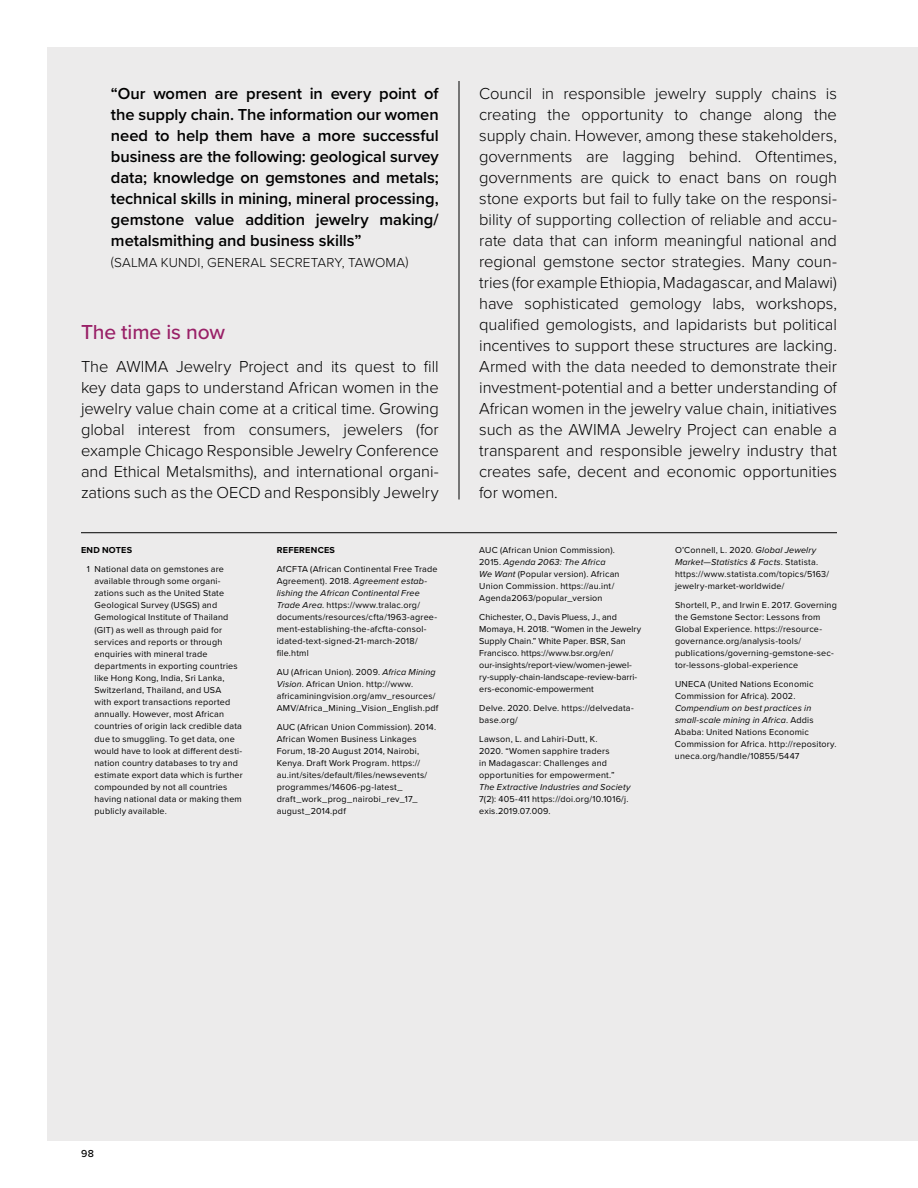
<style>
.page{position:relative;width:918px;height:1188px;background:#fff}
.page>*{position:absolute;margin:0;border:0;box-sizing:border-box;transform-origin:0 0}
.t1{font:500 21px "Proxima Nova";letter-spacing:-.01em;color:#992067}
.t2{font:300 16.5px/21px "Proxima Nova";letter-spacing:-.005em;color:#000;text-align:justify}
.t3{font:600 16.5px/21px "Proxima Nova";letter-spacing:-.005em;color:#000;text-align:justify}
.t4{font:300 13.5px "Proxima Nova";letter-spacing:.015em;color:#000}
.t5{font:500 10.5px "Proxima Nova";color:#000}
.t6{font:9px/12px "Proxima Nova";letter-spacing:.02em;color:#000}
.t7{font:italic 9px "Proxima Nova";letter-spacing:.02em;color:#000}
.t8{font:700 9px "Proxima Nova";letter-spacing:.03em;color:#000}
.s1{font-style:italic}
</style>
<div class="page">
<div style="left:47px;top:47px;width:871px;height:1094px;background:#ecebeb"></div>
<hr style="left:459px;top:81px;width:1px;height:419px;background:#000">
<hr style="left:81px;top:532px;width:756px;height:1px;background:#000">
<hr style="left:917px;top:47px;width:1px;height:1094px;background:#53585f">
<p class="t3" style="left:111px;top:82px;width:329px">“Our women are present in every point of the supply chain. The information our women need to help them have a more successful business are the following: geological survey data; knowledge on gemstones and metals; technical skills in mining, mineral processing, gemstone value addition jewelry making/ metalsmithing and business skills”</p>
<h3 class="t4" style="left:111px;top:252px;width:299px">(SALMA KUNDI, GENERAL SECRETARY, TAWOMA)</h3>
<h1 class="t1" style="left:81px;top:316px;width:146px">The time is now</h1>
<p class="t2" style="left:81px;top:355px;width:359px">The AWIMA Jewelry Project and its quest to fill key data gaps to understand African women in the jewelry value chain come at a critical time. Growing global interest from consumers, jewelers (for example Chicago Responsible Jewelry Conference and Ethical Metalsmiths), and international organi&shy;zations such as the OECD and Responsibly Jewelry</p>
<p class="t8" style="left:81px;top:543px;width:53px">END NOTES</p>
<p class="t6" style="left:94px;top:563px;width:150px;text-indent:-8px">1 National data on gemstones are available through some organi&shy;zations such as the United State Geological Survey (USGS) and Gemological Institute of Thailand (GIT) as well as through paid for services and reports or through enquiries with mineral trade departments in exporting countries like Hong Kong, India, Sri Lanka, Switzerland, Thailand, and USA<br>with export transactions reported annually. However, most African countries of origin lack credible data due to smuggling. To get data, one would have to look at different desti&shy;nation country databases to try and estimate export data which is further compounded by not all countries having national data or making them publicly available.</p>
<p class="t8" style="left:277px;top:543px;width:60px">REFERENCES</p>
<p class="t6" style="left:277px;top:562px;width:162px">AfCFTA (African Continental Free Trade Agreement). 2018. <span class="s1">Agreement estab&shy;lishing the African Continental Free Trade Area</span>. https://www.tralac.org/ documents/resources/cfta/1963-agree&shy;ment-establishing-the-afcfta-consol&shy;idated-text-signed-21-march-2018/ file.html</p>
<p class="t6" style="left:277px;top:666px;width:163px">AU (African Union). 2009. <span class="s1">Africa Mining Vision</span>. African Union. http://www. africaminingvision.org/amv_resources/ AMV/Africa_Mining_Vision_English.pdf</p>
<p class="t6" style="left:277px;top:721px;width:161px">AUC (African Union Commission). 2014.<br>African Women Business Linkages Forum, 18-20 August 2014, Nairobi, Kenya. Draft Work Program. https:// au.int/sites/default/files/newsevents/ programmes/14606-pg-latest_ draft_work_prog_nairobi_rev_17_ august_2014.pdf</p>
<p class="t2" style="left:479px;top:82px;width:359px">Council in responsible jewelry supply chains is creating the opportunity to change along the supply chain. However, among these stakeholders, governments are lagging behind. Oftentimes, governments are quick to enact bans on rough stone exports but fail to fully take on the responsi&shy;bility of supporting collection of reliable and accu&shy;rate data that can inform meaningful national and regional gemstone sector strategies. Many coun&shy;tries (for example Ethiopia, Madagascar, and Malawi) have sophisticated gemology labs, workshops, qualified gemologists, and lapidarists but political incentives to support these structures are lacking.<br>Armed with the data needed to demonstrate their investment-potential and a better understanding of African women in the jewelry value chain, initiatives such as the AWIMA Jewelry Project can enable a transparent and responsible jewelry industry that creates safe, decent and economic opportunities for women.</p>
<p class="t6" style="left:479px;top:544px;width:142px">AUC (African Union Commission).<br>2015. <span class="s1">Agenda 2063: The Africa We Want</span> (Popular version). African Union Commission. https://au.int/ Agenda2063/popular_version</p>
<p class="t6" style="left:479px;top:611px;width:164px">Chichester, O., Davis Pluess, J., and Momaya, H. 2018. “Women in the Jewelry Supply Chain.” White Paper. BSR, San Francisco. https://www.bsr.org/en/ our-insights/report-view/women-jewel&shy;ry-supply-chain-landscape-review-barri&shy;ers-economic-empowerment</p>
<p class="t6" style="left:479px;top:702px;width:156px">Delve. 2020. Delve. https://delvedata&shy;base.org/</p>
<p class="t6" style="left:479px;top:733px;width:137px">Lawson, L. and Lahiri-Dutt, K.<br>2020. “Women sapphire traders in Madagascar: Challenges and opportunities for empowerment.”</p>
<p class="t7" style="left:479px;top:781px;width:153px">The Extractive Industries and Society</p>
<p class="t6" style="left:479px;top:793px;width:151px">7(2): 405-411 https://doi.org/10.1016/j. exis.2019.07.009.</p>
<p class="t6" style="left:675px;top:544px;width:156px">O’Connell, L. 2020. <span class="s1">Global Jewelry Market—Statistics &amp; Facts</span>. Statista. https://www.statista.com/topics/5163/ jewelry-market-worldwide/</p>
<p class="t6" style="left:675px;top:599px;width:163px">Shortell, P., and Irwin E. 2017. Governing the Gemstone Sector: Lessons from Global Experience. https://resource&shy;governance.org/analysis-tools/ publications/governing-gemstone-sec&shy;tor-lessons-global-experience</p>
<p class="t6" style="left:675px;top:677px;width:140px">UNECA (United Nations Economic<br>Commission for Africa). 2002.</p>
<p class="t6" style="left:675px;top:701px;width:163px"><span class="s1">Compendium on best practices in small-scale mining in Africa</span>. Addis Ababa: United Nations Economic Commission for Africa. http://repository. uneca.org/handle/10855/5447</p>
<p class="t5" style="left:81px;top:1146px;width:14px">98</p>
</div>
